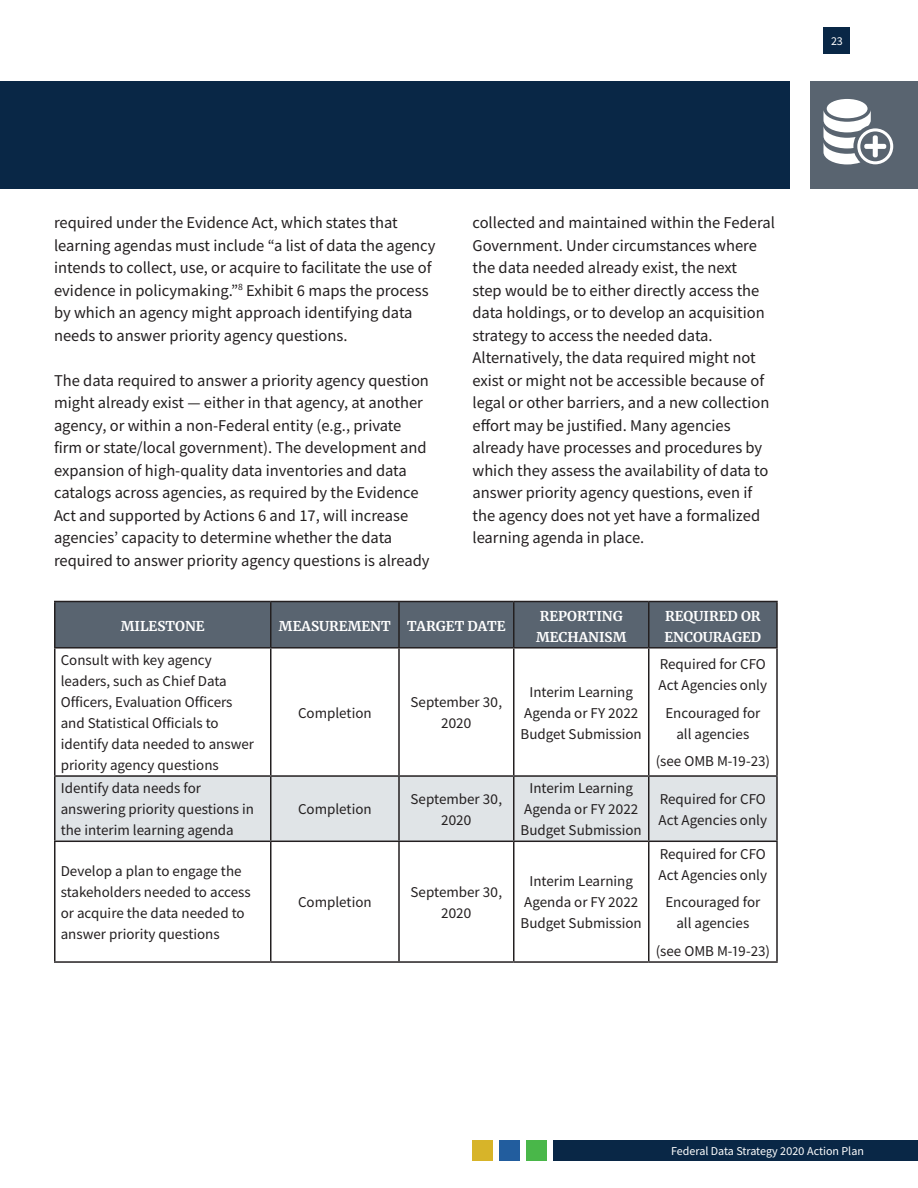
<style>
.page{position:relative;width:918px;height:1188px;background:#fff}
.page>*{position:absolute;margin:0;border:0;box-sizing:border-box;transform-origin:0 0}
.t1{font:16.5px/22.5px "Source Sans Pro";color:#231f20}
.T__Table_Text{font:15px/21px "Source Sans Pro";color:#231f20;text-align:center}
.T__Table_Header{font:700 13.5px/21px "Merriweather";color:#fff}
.t2{font:12px "Source Sans Pro";letter-spacing:-.005em;color:#fff}
</style>
<div class="page">
<div style="left:810px;top:81px;width:108px;height:108px;background:#596470"></div>
<div style="left:827px;top:99px;width:41px;height:19px;background:#fff;border-radius:50%"></div>
<svg style="left:824px;top:110px;width:69px;height:54px"></svg>
<div style="left:554px;top:1141px;width:364px;height:20px;background:#092746"></div>
<div style="left:472px;top:1141px;width:21px;height:20px;background:#d7b429"></div>
<div style="left:500px;top:1141px;width:20px;height:20px;background:#225d9e"></div>
<div style="left:526px;top:1141px;width:21px;height:20px;background:#49b749"></div>
<div style="left:824px;top:27px;width:26px;height:27px;background:#092746"></div>
<div style="left:0;top:81px;width:790px;height:108px;background:#092746"></div>
<div style="left:56px;top:602px;width:720px;height:45px;background:#596470"></div>
<div style="left:56px;top:777px;width:720px;height:64px;background:#e0e4e7"></div>
<hr style="left:54px;top:601px;width:217px;height:1px;background:#231f20">
<hr style="left:54px;top:602px;width:2px;height:45px;background:#231f20">
<hr style="left:271px;top:601px;width:128px;height:1px;background:#231f20">
<hr style="left:270px;top:602px;width:2px;height:45px;background:#231f20">
<hr style="left:399px;top:601px;width:115px;height:1px;background:#231f20">
<hr style="left:398px;top:602px;width:2px;height:45px;background:#231f20">
<hr style="left:514px;top:601px;width:135px;height:1px;background:#231f20">
<hr style="left:513px;top:602px;width:1px;height:45px;background:#231f20">
<hr style="left:649px;top:601px;width:129px;height:1px;background:#231f20">
<hr style="left:648px;top:602px;width:2px;height:45px;background:#231f20">
<hr style="left:776px;top:602px;width:2px;height:45px;background:#231f20">
<hr style="left:54px;top:647px;width:217px;height:2px;background:#231f20">
<hr style="left:54px;top:649px;width:2px;height:126px;background:#231f20">
<hr style="left:271px;top:647px;width:128px;height:2px;background:#231f20">
<hr style="left:270px;top:649px;width:2px;height:126px;background:#231f20">
<hr style="left:399px;top:647px;width:115px;height:2px;background:#231f20">
<hr style="left:398px;top:649px;width:2px;height:126px;background:#231f20">
<hr style="left:514px;top:647px;width:135px;height:2px;background:#231f20">
<hr style="left:513px;top:649px;width:1px;height:126px;background:#231f20">
<hr style="left:649px;top:647px;width:129px;height:2px;background:#231f20">
<hr style="left:648px;top:649px;width:2px;height:126px;background:#231f20">
<hr style="left:776px;top:649px;width:2px;height:126px;background:#231f20">
<hr style="left:54px;top:775px;width:217px;height:2px;background:#231f20">
<hr style="left:54px;top:777px;width:2px;height:64px;background:#231f20">
<hr style="left:271px;top:775px;width:128px;height:2px;background:#231f20">
<hr style="left:270px;top:777px;width:2px;height:64px;background:#231f20">
<hr style="left:399px;top:775px;width:115px;height:2px;background:#231f20">
<hr style="left:398px;top:777px;width:2px;height:64px;background:#231f20">
<hr style="left:514px;top:775px;width:135px;height:2px;background:#231f20">
<hr style="left:513px;top:777px;width:1px;height:64px;background:#231f20">
<hr style="left:649px;top:775px;width:129px;height:2px;background:#231f20">
<hr style="left:648px;top:777px;width:2px;height:64px;background:#231f20">
<hr style="left:776px;top:777px;width:2px;height:64px;background:#231f20">
<hr style="left:54px;top:841px;width:217px;height:1px;background:#231f20">
<hr style="left:54px;top:842px;width:2px;height:119px;background:#231f20">
<hr style="left:271px;top:841px;width:128px;height:1px;background:#231f20">
<hr style="left:270px;top:842px;width:2px;height:119px;background:#231f20">
<hr style="left:399px;top:841px;width:115px;height:1px;background:#231f20">
<hr style="left:398px;top:842px;width:2px;height:119px;background:#231f20">
<hr style="left:514px;top:841px;width:135px;height:1px;background:#231f20">
<hr style="left:513px;top:842px;width:1px;height:119px;background:#231f20">
<hr style="left:649px;top:841px;width:129px;height:1px;background:#231f20">
<hr style="left:648px;top:842px;width:2px;height:119px;background:#231f20">
<hr style="left:776px;top:842px;width:2px;height:119px;background:#231f20">
<hr style="left:54px;top:961px;width:217px;height:2px;background:#231f20">
<hr style="left:271px;top:961px;width:128px;height:2px;background:#231f20">
<hr style="left:399px;top:961px;width:115px;height:2px;background:#231f20">
<hr style="left:514px;top:961px;width:135px;height:2px;background:#231f20">
<hr style="left:649px;top:961px;width:129px;height:2px;background:#231f20">
<p class="t2" style="left:831px;top:36px;width:13px">23</p>
<p class="t1" style="left:54px;top:213px;width:383px">required under the Evidence Act, which states that learning agendas must include “a list of data the agency intends to collect, use, or acquire to facilitate the use of evidence in policymaking.”<sup>8</sup> Exhibit 6 maps the process by which an agency might approach identifying data needs to answer priority agency questions.</p>
<p class="t1" style="left:54px;top:371px;width:377px">The data required to answer a priority agency question might already exist — either in that agency, at another agency, or within a non-Federal entity (e.g., private firm or state/local government). The development and expansion of high-quality data inventories and data catalogs across agencies, as required by the Evidence Act and supported by Actions 6 and 17, will increase agencies’ capacity to determine whether the data required to answer priority agency questions is already</p>
<p class="t1" style="left:472px;top:213px;width:304px">collected and maintained within the Federal Government. Under circumstances where the data needed already exist, the next<br>step would be to either directly access the data holdings, or to develop an acquisition strategy to access the needed data.<br>Alternatively, the data required might not exist or might not be accessible because of legal or other barriers, and a new collection effort may be justified. Many agencies already have processes and procedures by which they assess the availability of data to answer priority agency questions, even if the agency does not yet have a formalized learning agenda in place.</p>
<p class="T__Table_Header" style="left:121px;top:615px;width:85px">MILESTONE</p>
<p class="T__Table_Header" style="left:279px;top:615px;width:113px">MEASUREMENT</p>
<p class="T__Table_Header" style="left:407px;top:615px;width:100px">TARGET DATE</p>
<p class="T__Table_Header" style="left:536px;top:605px;width:92px">REPORTING<br>MECHANISM</p>
<p class="T__Table_Header" style="left:664px;top:605px;width:98px">REQUIRED OR<br>ENCOURAGED</p>
<p class="T__Table_Text" style="left:61px;top:651px;width:195px;text-align:left">Consult with key agency leaders, such as Chief Data<br>Officers, Evaluation Officers and Statistical Officials to identify data needed to answer priority agency questions</p>
<p class="T__Table_Text" style="left:659px;top:655px;width:110px;text-align:left">Required for CFO<br>Act Agencies only</p>
<p class="T__Table_Text" style="left:665px;top:703px;width:97px">Encouraged for all agencies</p>
<p class="T__Table_Text" style="left:656px;top:752px;width:116px">(see OMB M-19-23)</p>
<p class="T__Table_Text" style="left:298px;top:703px;width:75px">Completion</p>
<p class="T__Table_Text" style="left:411px;top:693px;width:93px">September 30,<br>2020</p>
<p class="T__Table_Text" style="left:521px;top:682px;width:123px">Interim Learning<br>Agenda or FY 2022<br>Budget Submission</p>
<p class="T__Table_Text" style="left:61px;top:779px;width:195px;text-align:left">Identify data needs for answering priority questions in the interim learning agenda</p>
<p class="T__Table_Text" style="left:61px;top:862px;width:191px;text-align:left">Develop a plan to engage the stakeholders needed to access or acquire the data needed to answer priority questions</p>
<p class="T__Table_Text" style="left:298px;top:800px;width:75px">Completion</p>
<p class="T__Table_Text" style="left:411px;top:790px;width:93px">September 30,<br>2020</p>
<p class="T__Table_Text" style="left:521px;top:779px;width:123px">Interim Learning<br>Agenda or FY 2022<br>Budget Submission</p>
<p class="T__Table_Text" style="left:659px;top:790px;width:110px;text-align:left">Required for CFO<br>Act Agencies only</p>
<p class="T__Table_Text" style="left:298px;top:893px;width:75px">Completion</p>
<p class="T__Table_Text" style="left:411px;top:883px;width:93px">September 30,<br>2020</p>
<p class="T__Table_Text" style="left:521px;top:872px;width:123px">Interim Learning<br>Agenda or FY 2022<br>Budget Submission</p>
<p class="T__Table_Text" style="left:659px;top:844px;width:110px;text-align:left">Required for CFO<br>Act Agencies only</p>
<p class="T__Table_Text" style="left:665px;top:893px;width:97px">Encouraged for all agencies</p>
<p class="T__Table_Text" style="left:656px;top:942px;width:116px">(see OMB M-19-23)</p>
<p class="t2" style="left:671px;top:1147px;width:194px">Federal Data Strategy 2020 Action Plan</p>
</div>
